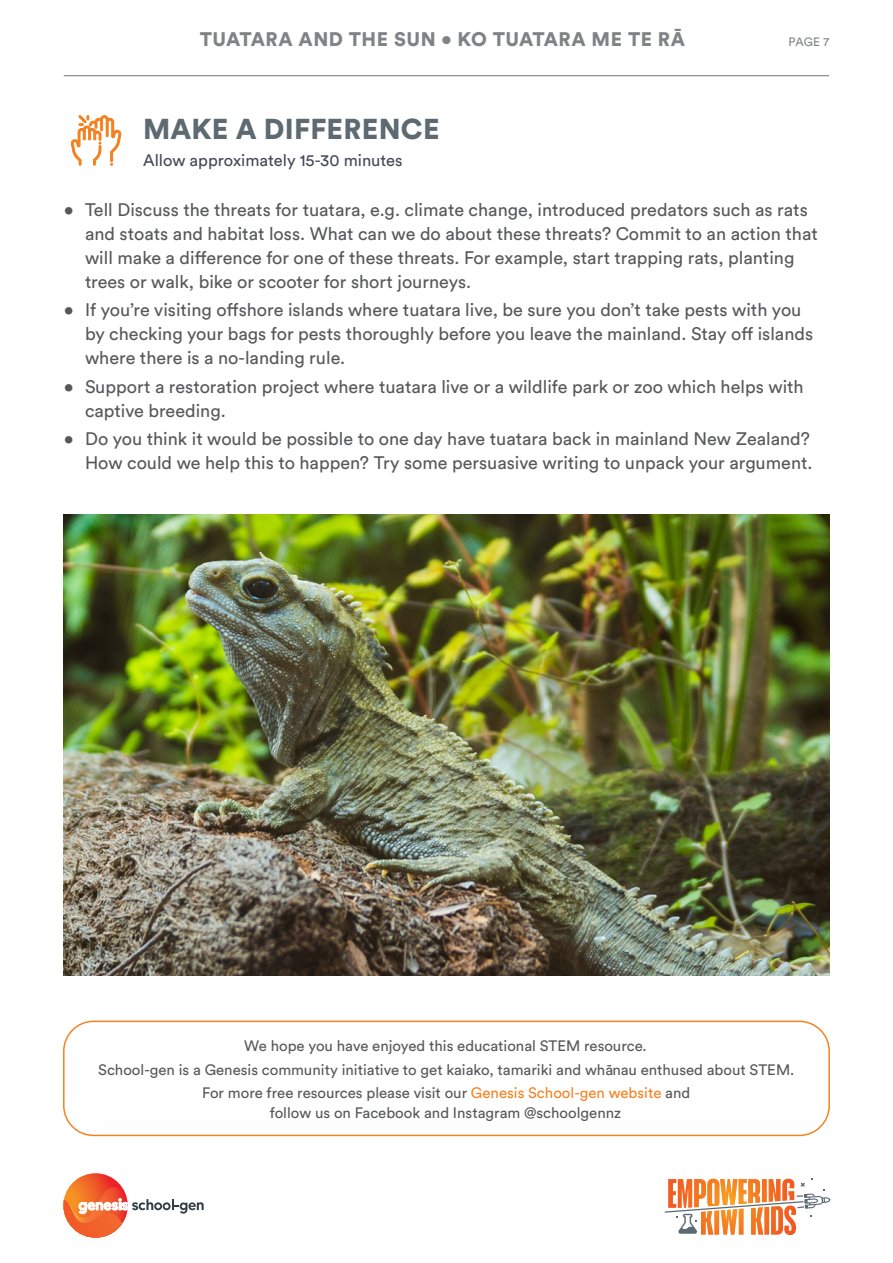
<style>
.page{position:relative;width:893px;height:1263px;background:#fff}
.page>*{position:absolute;margin:0;border:0;box-sizing:border-box;transform-origin:0 0}
.H2_Heading{font:900 28.5px "Circular Std";letter-spacing:.005em;color:#5d6a71}
.t1{font:900 19.5px "Circular Pro";letter-spacing:.02em;color:#808285}
.t2{font:18px/24px "Circular Std";color:#57585a}
.t3{font:16.5px "Circular Std";color:#454957}
.Body{font:15px/19.5px "Circular Std";color:#57585a;text-align:center}
.t4{font:12px "Circular Std";color:#808285}
.s1{font-family:"Circular Std"}
.s2{color:#f58220}
</style>
<div class="page">
<svg style="left:665px;top:1178px;width:166px;height:57px"></svg>
<hr style="left:64px;top:75px;width:765px;height:1px;background:#808285">
<svg style="left:63px;top:1173px;width:141px;height:65px"></svg>
<svg style="left:71px;top:115px;width:51px;height:51px"></svg>
<div style="left:63px;top:1020px;width:767px;height:116px;border:2px solid #f58220;border-radius:30px"></div>
<img style="left:64px;top:514px;width:765px;height:462px">
<p class="t1" style="left:200px;top:26px;width:487px">TUATARA AND THE SUN <span class="s1">•</span> KO TUATARA ME TE RĀ</p>
<p class="t4" style="left:788px;top:35px;width:42px">PAGE 7</p>
<p class="H2_Heading" style="left:143px;top:110px;width:298px">MAKE A DIFFERENCE</p>
<p class="t3" style="left:143px;top:150px;width:261px">Allow approximately 15-30 minutes</p>
<p class="t2" style="left:85px;top:198px;width:734px;text-indent:-21px">• Tell Discuss the threats for tuatara, e.g. climate change, introduced predators such as rats and stoats and habitat loss. What can we do about these threats? Commit to an action that will make a difference for one of these threats. For example, start trapping rats, planting trees or walk, bike or scooter for short journeys.</p>
<p class="t2" style="left:85px;top:298px;width:730px;text-indent:-21px">• If you’re visiting offshore islands where tuatara live, be sure you don’t take pests with you by checking your bags for pests thoroughly before you leave the mainland. Stay off islands where there is a no-landing rule.</p>
<p class="t2" style="left:85px;top:374px;width:720px;text-indent:-21px">• Support a restoration project where tuatara live or a wildlife park or zoo which helps with captive breeding.</p>
<p class="t2" style="left:64px;top:426px;width:750px;text-align:right">• Do you think it would be possible to one day have tuatara back in mainland New Zealand?<br>How could we help this to happen? Try some persuasive writing to unpack your argument.</p>
<p class="Body" style="left:244px;top:1036px;width:404px">We hope you have enjoyed this educational STEM resource.</p>
<p class="Body" style="left:98px;top:1059px;width:698px">School-gen is a Genesis community initiative to get kaiako, tamariki and wha¯nau enthused about STEM.</p>
<p class="Body" style="left:202px;top:1083px;width:489px">For more free resources please visit our <span class="s2">Genesis School-gen website</span> and follow us on Facebook and Instagram @schoolgennz</p>
</div>
